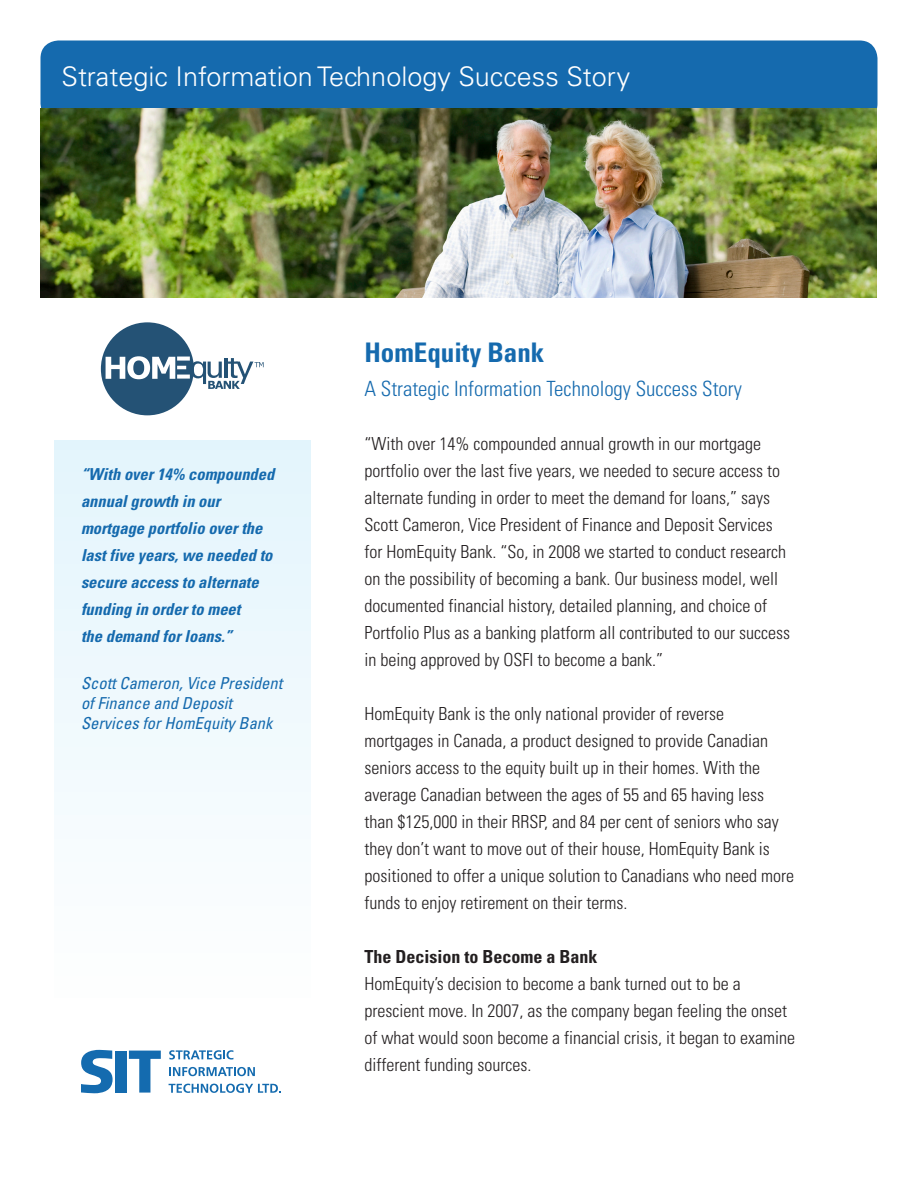
<style>
.page{position:relative;width:918px;height:1188px;background:#fff}
.page>*{position:absolute;margin:0;border:0;box-sizing:border-box;transform-origin:0 0}
.t1{font:300 27px "Univers";color:#fff}
.t2{font:700 condensed 27px "Univers";color:#156aae}
.t3{font:300 condensed 21px "Univers";color:#156aae}
.t4{font:300 condensed 18px/27px "Univers";color:#231f20}
.t5{font:700 condensed 18px "Univers";color:#231f20}
.t6{font:italic 700 condensed 16.5px/27px "Univers";color:#156aae}
.t7{font:italic condensed 16.5px/19.8px "Univers";color:#156aae}
</style>
<div class="page">
<div style="left:54px;top:440px;width:256px;height:571px;background:linear-gradient(to bottom,#e3f4fc,#fefefe)"></div>
<div style="left:40px;top:41px;width:838px;height:81px;background:#156aae;border-radius:18px"></div>
<div style="left:101px;top:322px;width:93px;height:93px;background:#245275;border-radius:50%"></div>
<svg style="left:106px;top:356px;width:158px;height:33px"></svg>
<svg style="left:81px;top:1050px;width:32px;height:43px"></svg>
<div style="left:115px;top:1051px;width:11px;height:42px;background:#146baf"></div>
<svg style="left:129px;top:1051px;width:32px;height:42px"></svg>
<svg style="left:169px;top:1050px;width:64px;height:10px"></svg>
<svg style="left:169px;top:1067px;width:86px;height:9px"></svg>
<svg style="left:169px;top:1084px;width:112px;height:9px"></svg>
<img style="left:40px;top:108px;width:837px;height:190px">
<p class="t1" style="left:62px;top:60px;width:570px">Strategic Information Technology Success Story</p>
<p class="t6" style="left:81px;top:461px;width:195px">“With over 14% compounded annual growth in our mortgage portfolio over the last five years, we needed to secure access to alternate funding in order to meet<br>the demand for loans.”</p>
<p class="t7" style="left:81px;top:673px;width:203px">Scott Cameron, Vice President of Finance and Deposit<br>Services for HomEquity Bank</p>
<p class="t2" style="left:364px;top:335px;width:181px">HomEquity Bank</p>
<p class="t3" style="left:364px;top:376px;width:379px">A Strategic Information Technology Success Story</p>
<p class="t4" style="left:364px;top:430px;width:427px">“With over 14% compounded annual growth in our mortgage portfolio over the last five years, we needed to secure access to alternate funding in order to meet the demand for loans,” says Scott Cameron, Vice President of Finance and Deposit Services for HomEquity Bank. “So, in 2008 we started to conduct research on the possibility of becoming a bank. Our business model, well documented financial history, detailed planning, and choice of Portfolio Plus as a banking platform all contributed to our success in being approved by OSFI to become a bank.”</p>
<p class="t4" style="left:364px;top:700px;width:431px">HomEquity Bank is the only national provider of reverse mortgages in Canada, a product designed to provide Canadian seniors access to the equity built up in their homes. With the average Canadian between the ages of 55 and 65 having less than $125,000 in their RRSP, and 84 per cent of seniors who say they don’t want to move out of their house, HomEquity Bank is positioned to offer a unique solution to Canadians who need more funds to enjoy retirement on their terms.</p>
<p class="t5" style="left:364px;top:945px;width:234px">The Decision to Become a Bank</p>
<p class="t4" style="left:364px;top:970px;width:432px">HomEquity’s decision to become a bank turned out to be a prescient move. In 2007, as the company began feeling the onset of what would soon become a financial crisis, it began to examine different funding sources.</p>
</div>
